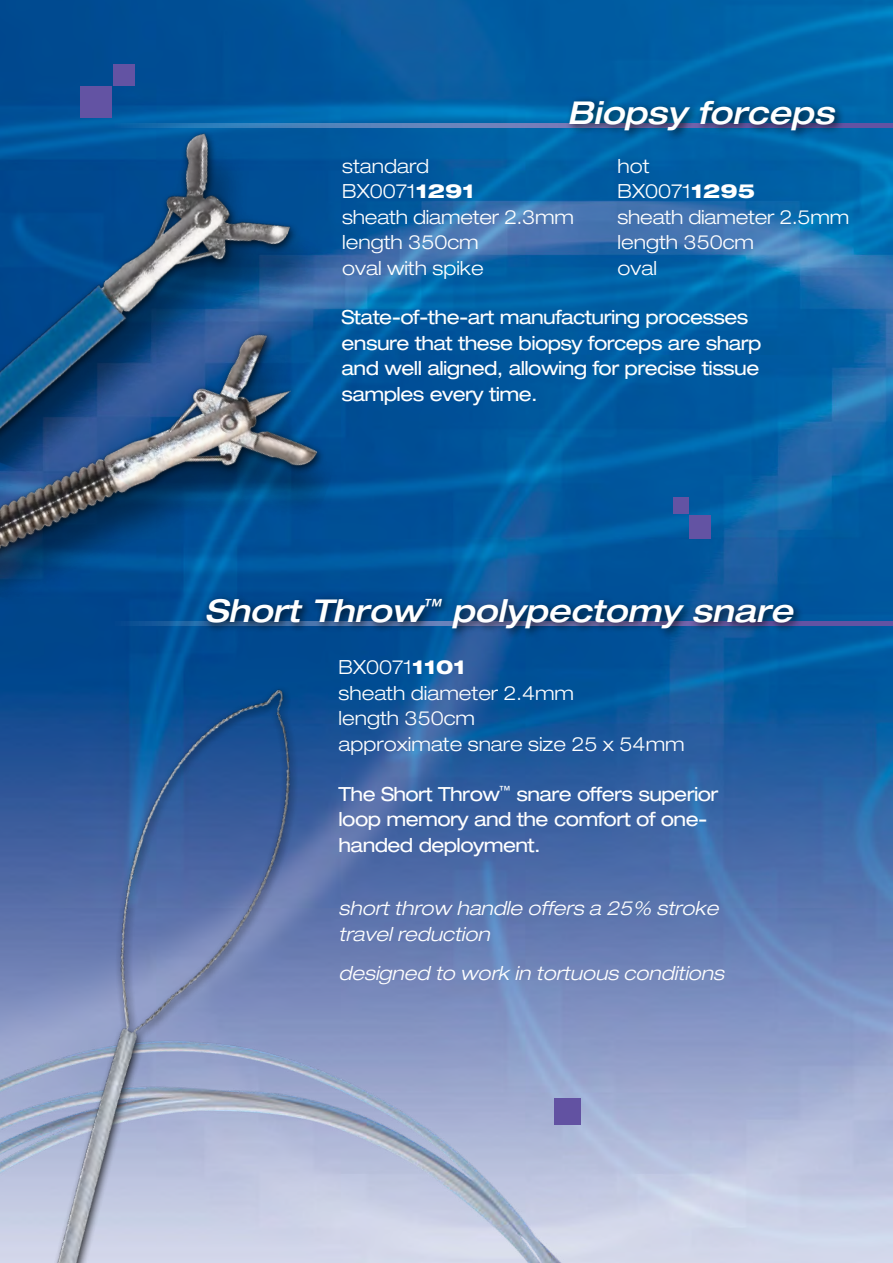
<style>
.page{position:relative;width:893px;height:1263px;background:#fff}
.page>*{position:absolute;margin:0;border:0;box-sizing:border-box;transform-origin:0 0}
.t1{font:italic 500 expanded 31.5px "Helvetica Neue LT Std";color:#fff}
.t2{font:expanded 19.5px/25.5px "Helvetica Neue LT Std";letter-spacing:-.03em;color:#fff}
.t3{font:300 expanded 19.5px/25.5px "Helvetica Neue LT Std";color:#fff}
.t4{font:italic 300 expanded 19.5px/25.5px "Helvetica Neue LT Std";color:#fff}
.s1{font-weight:800}
</style>
<div class="page">
<img style="left:0;top:0;width:893px;height:1040px">
<img style="left:0;top:112px;width:431px;height:463px">
<img style="left:0;top:200px;width:386px;height:506px">
<div style="left:80px;top:87px;width:32px;height:31px;background:#6353a3"></div>
<div style="left:113px;top:64px;width:22px;height:21px;background:#6353a3"></div>
<img style="left:355px;top:1040px;width:538px;height:223px">
<div style="left:689px;top:515px;width:22px;height:24px;background:#6353a3"></div>
<div style="left:673px;top:497px;width:15px;height:17px;background:#6353a3"></div>
<svg style="left:114px;top:123px;width:779px;height:4px;background:#4d79b6"></svg>
<svg style="left:114px;top:622px;width:779px;height:4px"></svg>
<div style="left:565px;top:95px;width:281px;height:46px;background:#000;opacity:.75"></div>
<div style="left:201px;top:593px;width:603px;height:47px;background:#000;opacity:.75"></div>
<img style="left:0;top:686px;width:355px;height:577px">
<h1 class="t1" style="left:567px;top:93px;width:269px">Biopsy forceps</h1>
<p class="t3" style="left:342px;top:153px;width:233px">standard<br>BX0071<span class="s1">1291<br></span>sheath diameter 2.3mm length 350cm<br>oval with spike</p>
<p class="t3" style="left:618px;top:153px;width:233px">hot<br>BX0071<span class="s1">1295<br></span>sheath diameter 2.5mm length 350cm<br>oval</p>
<p class="t2" style="left:342px;top:304px;width:421px">State-of-the-art manufacturing processes ensure that these biopsy forceps are sharp and well aligned, allowing for precise tissue samples every time.</p>
<h1 class="t1" style="left:205px;top:592px;width:590px">Short Throw<sup>™</sup> polypectomy snare</h1>
<p class="t3" style="left:339px;top:654px;width:348px">BX0071<span class="s1">1101<br></span>sheath diameter 2.4mm<br>length 350cm<br>approximate snare size 25 x 54mm</p>
<p class="t2" style="left:339px;top:781px;width:381px">The Short Throw<sup>™</sup> snare offers superior loop memory and the comfort of one&shy;handed deployment.</p>
<p class="t4" style="left:339px;top:896px;width:381px">short throw handle offers a 25% stroke travel reduction</p>
<p class="t4" style="left:339px;top:961px;width:387px">designed to work in tortuous conditions</p>
</div>
